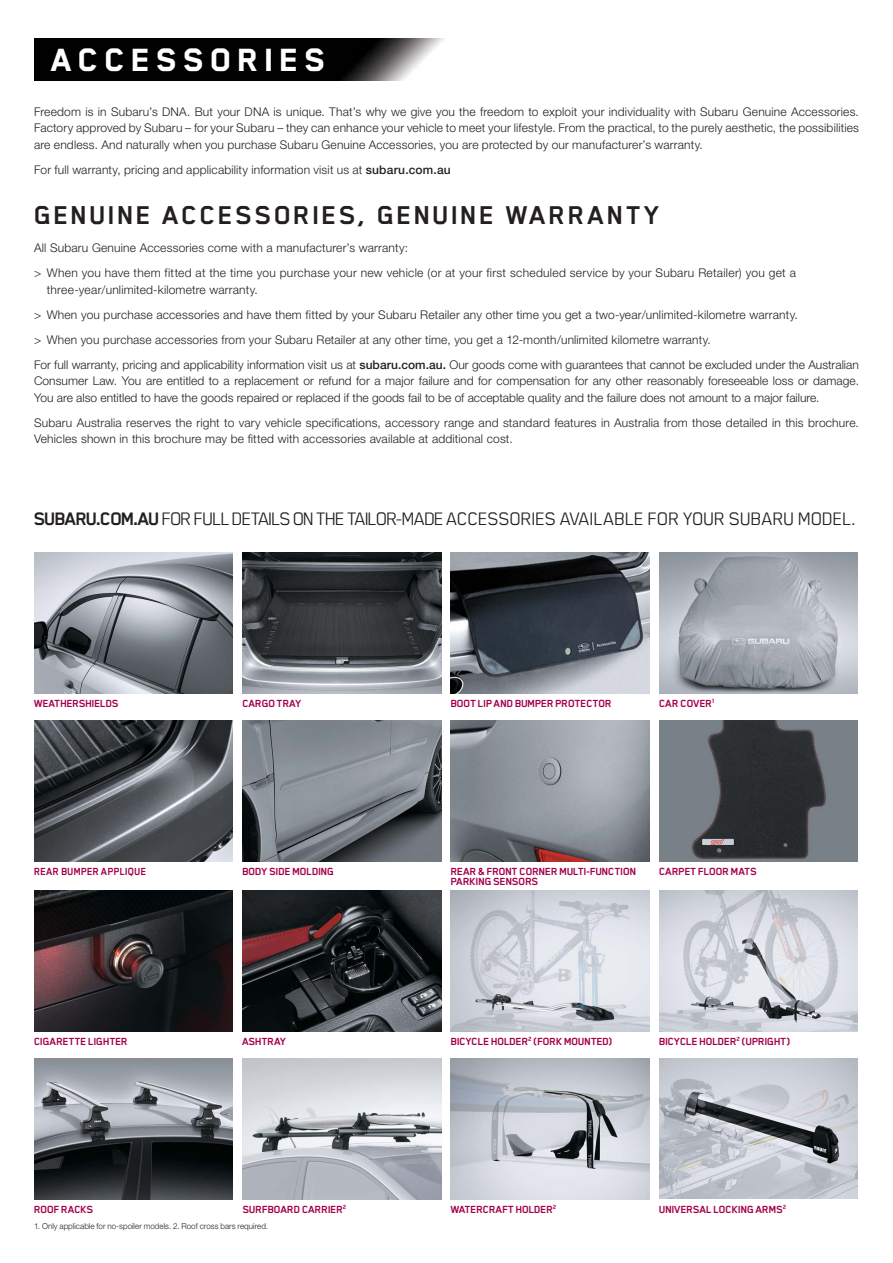
<style>
.page{position:relative;width:893px;height:1263px;background:#fff}
.page>*{position:absolute;margin:0;border:0;box-sizing:border-box;transform-origin:0 0}
.t1{font:800 37.5px "Subaru";letter-spacing:.15em;color:#fff}
.t2{font:700 30px "Subaru";letter-spacing:.06em;color:#231f20}
.t3{font:21px "Subaru";letter-spacing:-.035em;color:#231f20}
.t4{font:300 12px/16.5px "Helvetica Neue";letter-spacing:.01em;color:#231f20}
.t5{font:700 12px/10.5px "Subaru";letter-spacing:-.035em;color:#a4004b}
.t6{font:700 12px "Subaru";letter-spacing:-.005em;color:#a4004b;scale:.94 1}
.t7{font:300 8.25px "Helvetica Neue";letter-spacing:.005em;color:#231f20}
.s1{font-weight:500}
.s2{font-weight:700}
</style>
<div class="page">
<img style="left:34px;top:38px;width:411px;height:43px">
<img style="left:34px;top:553px;width:199px;height:140px">
<img style="left:451px;top:721px;width:198px;height:140px">
<img style="left:451px;top:553px;width:198px;height:140px">
<img style="left:242px;top:553px;width:199px;height:140px">
<img style="left:659px;top:1059px;width:199px;height:140px">
<img style="left:659px;top:553px;width:199px;height:140px">
<img style="left:242px;top:1059px;width:199px;height:140px">
<img style="left:242px;top:721px;width:199px;height:140px">
<img style="left:34px;top:721px;width:199px;height:140px">
<img style="left:451px;top:891px;width:198px;height:140px">
<img style="left:659px;top:891px;width:199px;height:140px">
<img style="left:451px;top:1059px;width:198px;height:140px">
<img style="left:34px;top:1059px;width:199px;height:140px">
<img style="left:34px;top:891px;width:199px;height:140px">
<img style="left:242px;top:891px;width:199px;height:140px">
<img style="left:659px;top:721px;width:199px;height:140px">
<h1 class="t1" style="left:51px;top:40px;width:276px">ACCESSORIES</h1>
<p class="t4" style="left:34px;top:103px;width:826px;text-align:justify">Freedom is in Subaru’s DNA. But your DNA is unique. That’s why we give you the freedom to exploit your individuality with Subaru Genuine Accessories.<br>Factory approved by Subaru – for your Subaru – they can enhance your vehicle to meet your lifestyle. From the practical, to the purely aesthetic, the possibilities are endless. And naturally when you purchase Subaru Genuine Accessories, you are protected by our manufacturer’s warranty.</p>
<p class="t4" style="left:34px;top:161px;width:418px">For full warranty, pricing and applicability information visit us at <span class="s1">subaru.com.au</span></p>
<h2 class="t2" style="left:34px;top:199px;width:628px">GENUINE ACCESSORIES, GENUINE WARRANTY</h2>
<p class="t4" style="left:34px;top:235px;width:763px;line-height:25px">All Subaru Genuine Accessories come with a manufacturer’s warranty:<br>&gt; When you have them fitted at the time you purchase your new vehicle (or at your first scheduled service by your Subaru Retailer) you get a</p>
<p class="t4" style="left:34px;top:277px;width:826px;line-height:25px;text-indent:13px">three-year/unlimited-kilometre warranty.<br>&gt; When you purchase accessories and have them fitted by your Subaru Retailer any other time you get a two-year/unlimited-kilometre warranty.<br>&gt; When you purchase accessories from your Subaru Retailer at any other time, you get a 12-month/unlimited kilometre warranty.<br>For full warranty, pricing and applicability information visit us at <span class="s1">subaru.com.au.</span> Our goods come with guarantees that cannot be excluded under the Australian</p>
<p class="t4" style="left:34px;top:372px;width:826px">Consumer Law. You are entitled to a replacement or refund for a major failure and for compensation for any other reasonably foreseeable loss or damage.<br>You are also entitled to have the goods repaired or replaced if the goods fail to be of acceptable quality and the failure does not amount to a major failure.</p>
<p class="t4" style="left:34px;top:414px;width:826px">Subaru Australia reserves the right to vary vehicle specifications, accessory range and standard features in Australia from those detailed in this brochure.<br>Vehicles shown in this brochure may be fitted with accessories available at additional cost.</p>
<h3 class="t3" style="left:34px;top:507px;width:824px"><span class="s2">SUBARU.COM.AU</span> FOR FULL DETAILS ON THE TAILOR-MADE ACCESSORIES AVAILABLE FOR YOUR SUBARU MODEL.</h3>
<p class="t5" style="left:34px;top:698px;width:87px">WEATHERSHIELDS</p>
<p class="t6" style="left:34px;top:865px;width:121px">REAR BUMPER APPLIQUE</p>
<p class="t5" style="left:242px;top:698px;width:61px">CARGO TRAY</p>
<p class="t5" style="left:451px;top:698px;width:163px">BOOT LIP AND BUMPER PROTECTOR</p>
<p class="t5" style="left:659px;top:698px;width:58px">CAR COVER<sup>1</sup></p>
<p class="t5" style="left:242px;top:866px;width:94px">BODY SIDE MOLDING</p>
<p class="t5" style="left:451px;top:866px;width:187px">REAR &amp; FRONT CORNER MULTI-FUNCTION<br>PARKING SENSORS</p>
<p class="t5" style="left:659px;top:866px;width:100px">CARPET FLOOR MATS</p>
<p class="t5" style="left:34px;top:1036px;width:96px">CIGARETTE LIGHTER</p>
<p class="t5" style="left:242px;top:1036px;width:46px">ASHTRAY</p>
<p class="t5" style="left:451px;top:1036px;width:164px">BICYCLE HOLDER<sup>2</sup> (FORK MOUNTED)</p>
<p class="t5" style="left:659px;top:1036px;width:133px">BICYCLE HOLDER<sup>2</sup> (UPRIGHT)</p>
<p class="t5" style="left:34px;top:1204px;width:61px">ROOF RACKS</p>
<p class="t5" style="left:243px;top:1204px;width:105px">SURFBOARD CARRIER<sup>2</sup></p>
<p class="t5" style="left:451px;top:1204px;width:107px">WATERCRAFT HOLDER<sup>2</sup></p>
<p class="t5" style="left:659px;top:1204px;width:129px">UNIVERSAL LOCKING ARMS<sup>2</sup></p>
<p class="t7" style="left:34px;top:1221px;width:236px">1. Only applicable for no-spoiler models. 2. Roof cross bars required.</p>
</div>
